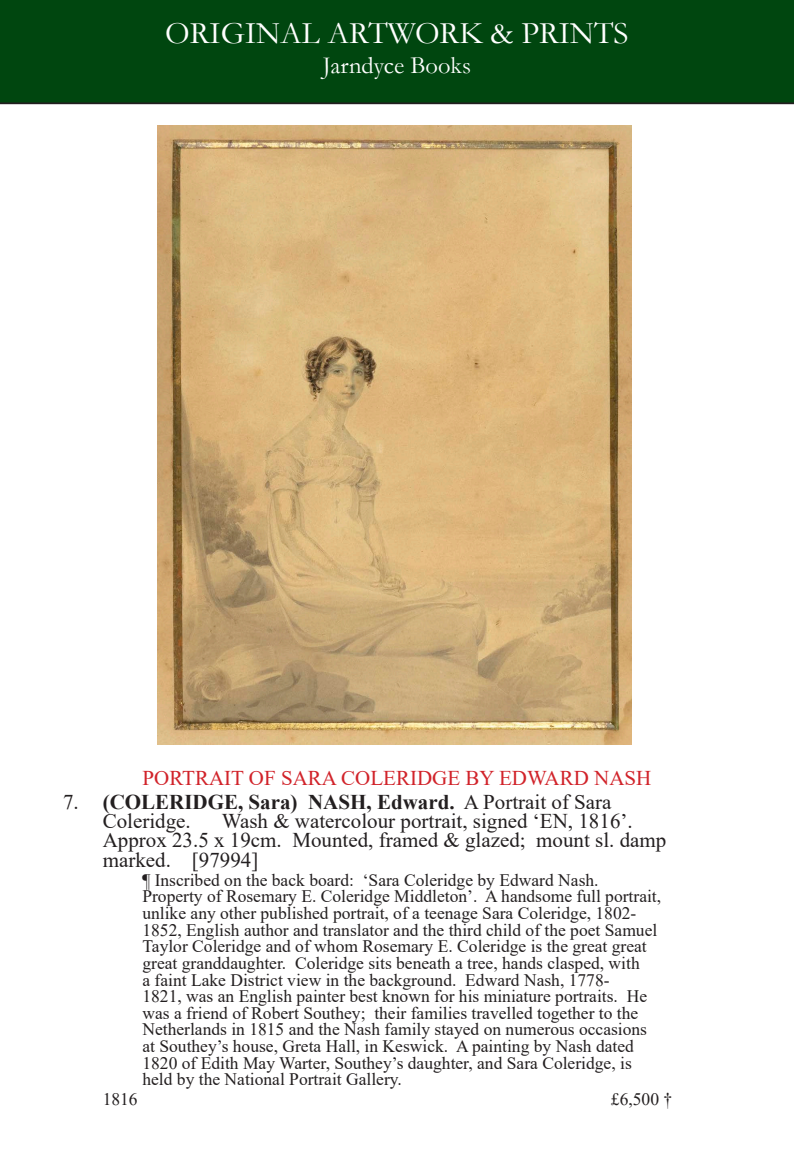
<style>
.page{position:relative;width:794px;height:1166px;background:#fff}
.page>*{position:absolute;margin:0;border:0;box-sizing:border-box;transform-origin:0 0}
.t1{font:31.5px "Garamond";color:#fff}
.t2{font:24.5px "Garamond";color:#fff}
.t3{font:21px/19.2px "Times New Roman";color:#231f20}
.t4{font:700 21px/19.2px "Times New Roman";color:#231f20}
.t5{font:21px "Times New Roman";color:#d1232a}
.Footnote{font:17.5px/16.6px "Times New Roman";color:#231f20}
.date___price{font:17.5px "Times New Roman";color:#231f20}
.s1{font-weight:400}
</style>
<div class="page">
<div style="left:0;top:0;width:794px;height:104px;background:#00460f"></div>
<img style="left:157px;top:126px;width:474px;height:618px">
<h1 class="t1" style="left:165px;top:12px;width:465px">ORIGINAL ARTWORK &amp; PRINTS</h1>
<h2 class="t2" style="left:323px;top:49px;width:150px">Jarndyce Books</h2>
<p class="t5" style="left:143px;top:763px;width:510px">PORTRAIT OF SARA COLERIDGE BY EDWARD NASH</p>
<p class="t4" style="left:103px;top:791px;width:510px;text-indent:-40px"><span class="s1">7.</span> (COLERIDGE, Sara) NASH, Edward. <span class="s1">A Portrait of Sara<br>Coleridge.</span></p>
<p class="t3" style="left:103px;top:811px;width:565px;text-indent:119px">Wash &amp; watercolour portrait, signed ‘EN, 1816’.<br>Approx 23.5 x 19cm. Mounted, framed &amp; glazed; mount sl. damp marked. [97994]</p>
<p class="Footnote" style="left:142px;top:871px;width:520px">¶ Inscribed on the back board: ‘Sara Coleridge by Edward Nash.<br>Property of Rosemary E. Coleridge Middleton’. A handsome full portrait, unlike any other published portrait, of a teenage Sara Coleridge, 1802- 1852, English author and translator and the third child of the poet Samuel Taylor Coleridge and of whom Rosemary E. Coleridge is the great great great granddaughter. Coleridge sits beneath a tree, hands clasped, with<br>a faint Lake District view in the background. Edward Nash, 1778-<br>1821, was an English painter best known for his miniature portraits. He was a friend of Robert Southey; their families travelled together to the Netherlands in 1815 and the Nash family stayed on numerous occasions at Southey’s house, Greta Hall, in Keswick. A painting by Nash dated 1820 of Edith May Warter, Southey’s daughter, and Sara Coleridge, is held by the National Portrait Gallery.</p>
<p class="date___price" style="left:103px;top:1087px;width:36px">1816</p>
<p class="date___price" style="left:611px;top:1087px;width:63px">£6,500 †</p>
</div>
